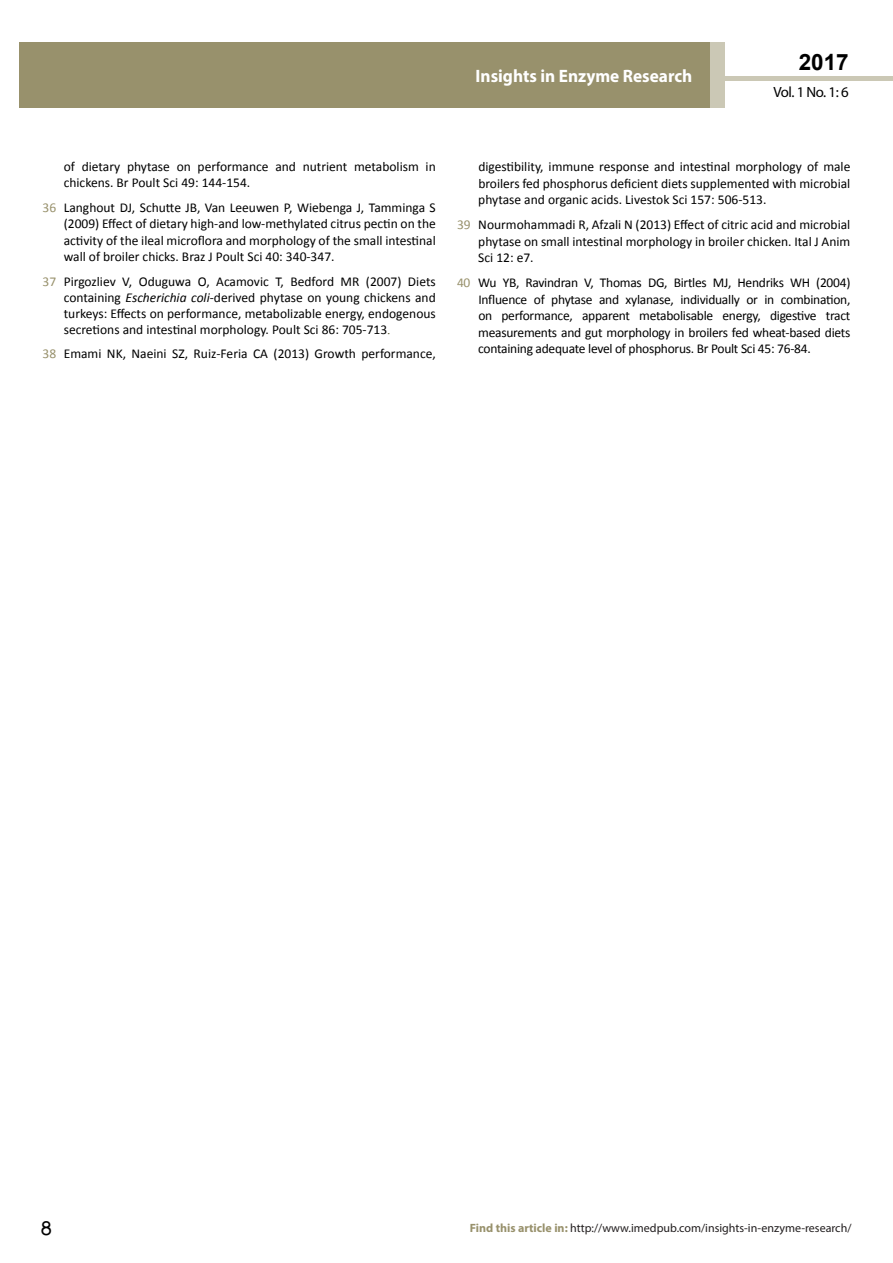
<style>
.page{position:relative;width:893px;height:1263px;background:#fff}
.page>*{position:absolute;margin:0;border:0;box-sizing:border-box;transform-origin:0 0}
.t1{font:25.5px "Tunga";color:#000}
.t2{font:700 22.5px "Arial";color:#000}
.t3{font:700 18px "Myriad Pro";color:#fff;scale:.96 1}
.t4{font:14.85px "Myriad Pro";color:#000}
.t5{font:13.5px/16.5px "Calibri";color:#000;text-align:justify}
.t6{font:12px "Myriad Pro";color:#221e1f}
.s1{color:#98916c}
.s2{font-style:italic}
.s3{font-family:"Times New Roman";color:#330}
.s4{font-weight:700;color:#98916c}
</style>
<div class="page">
<div style="left:725px;top:76px;width:168px;height:5px;background:#cbc8b5"></div>
<div style="left:709px;top:42px;width:16px;height:66px;background:#cbc8b5"></div>
<div style="left:19px;top:42px;width:690px;height:66px;background:#98916c"></div>
<h3 class="t3" style="left:476px;top:64px;width:227px">Insights in Enzyme Research</h3>
<h3 class="t3" style="left:585px;top:74px;width:128px">ISSN 1698-9465</h3>
<h2 class="t2" style="left:799px;top:47px;width:52px">2017</h2>
<p class="t4" style="left:773px;top:83px;width:77px">Vol. 1 No. 1: 6</p>
<p class="t5" style="left:64px;top:159px;width:374px">of dietary phytase on performance and nutrient metabolism in chickens. Br Poult Sci 49: 144-154.</p>
<p class="t5" style="left:64px;top:200px;width:374px;text-indent:-21px"><span class="s1">36</span> Langhout DJ, Schutte JB, Van Leeuwen P, Wiebenga J, Tamminga S (2009) Effect of dietary high-and low-methylated citrus pectin on the activity of the ileal microflora and morphology of the small intestinal wall of broiler chicks. Braz J Poult Sci 40: 340-347.</p>
<p class="t5" style="left:64px;top:273px;width:374px;text-indent:-21px"><span class="s1">37</span> Pirgozliev V, Oduguwa O, Acamovic T, Bedford MR (2007) Diets containing <span class="s2">Escherichia coli</span>-derived phytase on young chickens and turkeys: Effects on performance, metabolizable energy, endogenous secretions and intestinal morphology. Poult Sci 86: 705-713<span class="s3">.</span></p>
<p class="t5" style="left:42px;top:345px;width:395px"><span class="s1">38</span> Emami NK, Naeini SZ, Ruiz-Feria CA (2013) Growth performance,</p>
<p class="t5" style="left:478px;top:159px;width:374px">digestibility, immune response and intestinal morphology of male broilers fed phosphorus deficient diets supplemented with microbial phytase and organic acids. Livestok Sci 157: 506-513.</p>
<p class="t5" style="left:478px;top:217px;width:374px;text-indent:-21px"><span class="s1">39</span> Nourmohammadi R, Afzali N (2013) Effect of citric acid and microbial phytase on small intestinal morphology in broiler chicken. Ital J Anim Sci 12: e7.</p>
<p class="t5" style="left:478px;top:275px;width:374px;text-indent:-21px"><span class="s1">40</span> Wu YB, Ravindran V, Thomas DG, Birtles MJ, Hendriks WH (2004)<br>Influence of phytase and xylanase, individually or in combination, on performance, apparent metabolisable energy, digestive tract measurements and gut morphology in broilers fed wheat-based diets containing adequate level of phosphorus. Br Poult Sci 45: 76-84.</p>
<h1 class="t1" style="left:41px;top:1211px;width:13px">8</h1>
<p class="t6" style="left:470px;top:1220px;width:383px"><span class="s4">Find this article in:</span> http://www.imedpub.com/insights-in-enzyme-research/</p>
</div>
